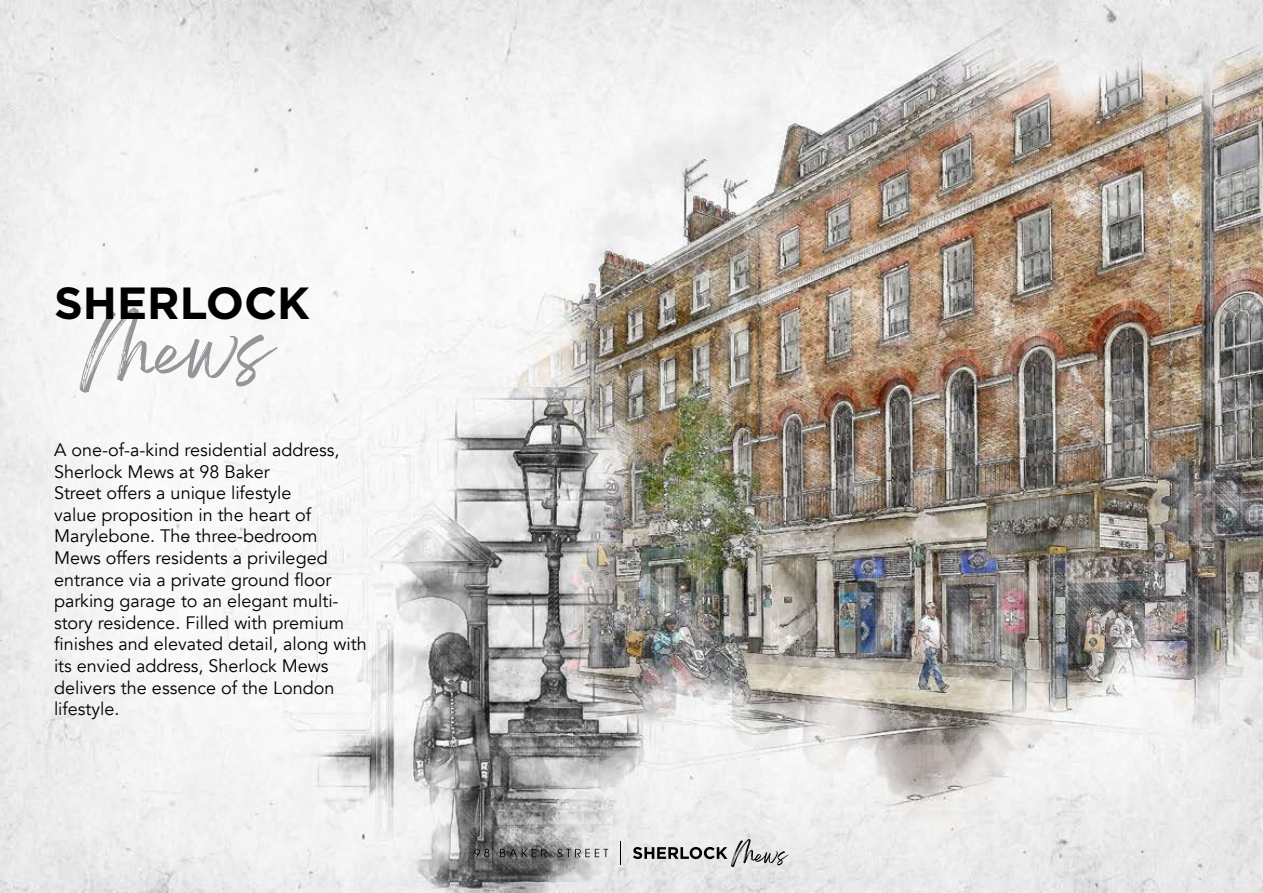
<style>
.page{position:relative;width:1263px;height:893px;background:#fff}
.page>*{position:absolute;margin:0;border:0;box-sizing:border-box;transform-origin:0 0}
.t1{font:64.35px "Breathing Personal Use";color:#939598}
.t2{font:700 45px "Gotham";color:#000}
.t3{font:18px/21.6px "Avenir";color:#000}
</style>
<div class="page">
<img style="left:0;top:0;width:1263px;height:893px">
<svg style="left:474px;top:849px;width:15px;height:8px"></svg>
<svg style="left:500px;top:849px;width:47px;height:8px"></svg>
<svg style="left:557px;top:849px;width:51px;height:8px"></svg>
<svg style="left:633px;top:839px;width:156px;height:28px;background:#bebebe"></svg>
<svg style="left:620px;top:841px;width:1px;height:24px"></svg>
<h2 class="t2" style="left:54px;top:277px;width:258px">SHERLOCK</h2>
<h1 class="t1" style="left:80px;top:331px;width:193px">Mews</h1>
<p class="t3" style="left:54px;top:439px;width:287px">A one-of -a- kind residential address, Sherlock Mews at 98 Baker<br>Street offers a unique lifestyle<br>value proposition in the heart of Marylebone. The three-bedroom Mews offers residents a privileged entrance via a private ground floor</p>
<p class="t3" style="left:54px;top:612px;width:292px">story residence. Filled with premium</p>
<p class="t3" style="left:54px;top:591px;width:286px">parking garage to an elegant multi-</p>
<p class="t3" style="left:54px;top:634px;width:314px">finishes and elevated detail, along with its envied address, Sherlock Mews delivers the essence of the London lifestyle.</p>
</div>
